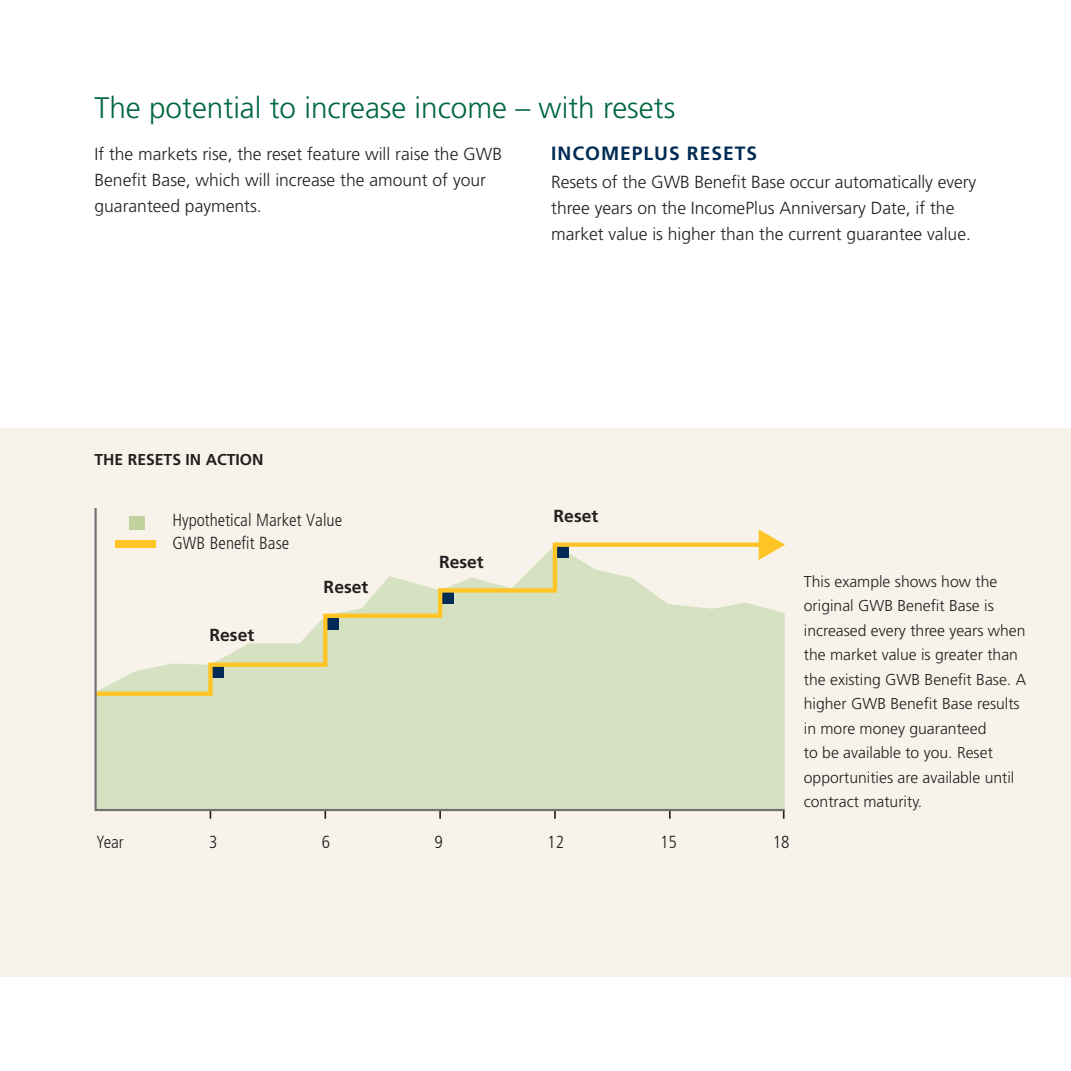
<style>
.page{position:relative;width:1071px;height:1071px;background:#fff}
.page>*{position:absolute;margin:0;border:0;box-sizing:border-box;transform-origin:0 0}
.t1{font:300 29.75px "Frutiger";color:#00673e}
.t2{font:700 19.25px "Frutiger";color:#002b54}
.t3{font:300 17.5px/26.2px "Frutiger";color:#231f20}
.t4{font:300 condensed 17.5px "Frutiger";color:#231f20}
.t5{font:700 17.5px "Frutiger";color:#231f20}
.t6{font:300 15.75px/24.5px "Frutiger";color:#231f20}
.t7{font:700 15.75px "Frutiger";color:#231f20}
</style>
<div class="page">
<div style="left:0;top:428px;width:1071px;height:548px;background:#f8f3ea"></div>
<svg style="left:324px;top:812px;width:2px;height:7px"></svg>
<svg style="left:439px;top:812px;width:2px;height:7px"></svg>
<svg style="left:554px;top:812px;width:2px;height:7px"></svg>
<svg style="left:669px;top:812px;width:2px;height:7px"></svg>
<svg style="left:783px;top:812px;width:2px;height:7px"></svg>
<svg style="left:94px;top:508px;width:691px;height:304px"></svg>
<div style="left:130px;top:516px;width:15px;height:13px;background:#c1d29f"></div>
<div style="left:116px;top:540px;width:40px;height:8px;background:#ffc425"></div>
<h1 class="t1" style="left:94px;top:91px;width:582px">The potential to increase income – with resets</h1>
<p class="t3" style="left:94px;top:141px;width:409px">If the markets rise, the reset feature will raise the GWB<br>Benefit Base, which will increase the amount of your guaranteed payments.</p>
<p class="t2" style="left:551px;top:142px;width:13px">INCO</p>
<p class="t2" style="left:601px;top:142px;width:98px">MEPLUS RESE</p>
<p class="t2" style="left:735px;top:142px;width:22px">TS</p>
<p class="t3" style="left:551px;top:169px;width:427px">Resets of the GWB Benefit Base occur automatically every three years on the IncomePlus Anniversary Date, if the market value is higher than the current guarantee value.</p>
<p class="t7" style="left:94px;top:450px;width:170px">the resets in action</p>
<p class="t4" style="left:173px;top:510px;width:171px">Hypothetical Market Value</p>
<p class="t5" style="left:554px;top:505px;width:46px">Reset</p>
<p class="t4" style="left:173px;top:533px;width:118px">GWB Benefit Base</p>
<p class="t5" style="left:209px;top:625px;width:46px">Reset</p>
<p class="t5" style="left:324px;top:577px;width:46px">Reset</p>
<p class="t5" style="left:439px;top:552px;width:46px">Reset</p>
<p class="t4" style="left:96px;top:832px;width:29px">Year</p>
<p class="t4" style="left:209px;top:832px;width:10px">3</p>
<p class="t4" style="left:322px;top:832px;width:10px">6</p>
<p class="t4" style="left:435px;top:832px;width:10px">9</p>
<p class="t4" style="left:547px;top:832px;width:18px">12</p>
<p class="t4" style="left:660px;top:832px;width:18px">15</p>
<p class="t4" style="left:773px;top:832px;width:18px">18</p>
<p class="t6" style="left:804px;top:569px;width:224px">This example shows how the original GWB Benefit Base is increased every three years when the market value is greater than the existing GWB Benefit Base. A higher GWB Benefit Base results in more money guaranteed<br>to be available to you. Reset opportunities are available until contract maturity.</p>
</div>
